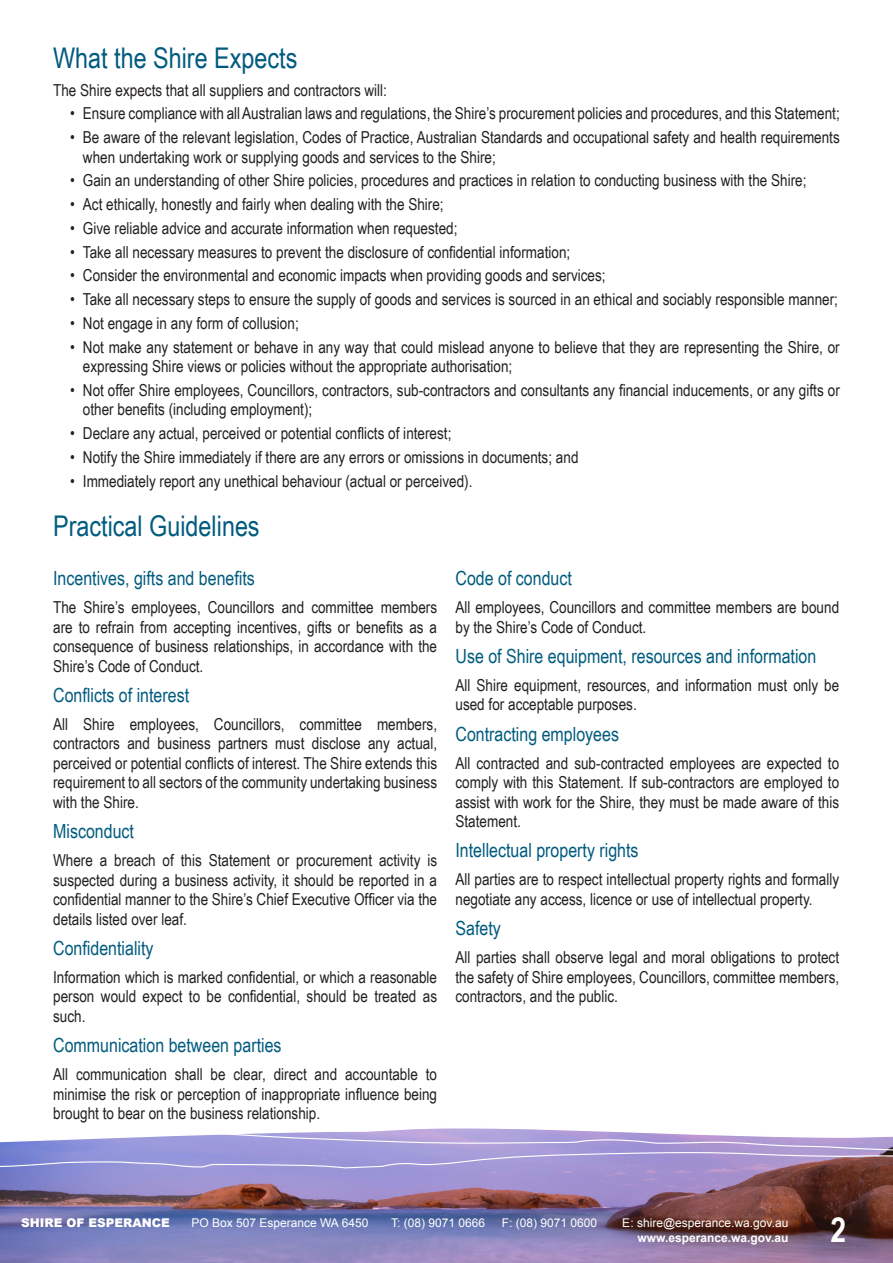
<style>
.page{position:relative;width:893px;height:1263px;background:#fff}
.page>*{position:absolute;margin:0;border:0;box-sizing:border-box;transform-origin:0 0}
.t1{font:700 34.5px "Arial Narrow";color:#fff}
.Bus_Ethics_Title{font:28.5px "Arial Narrow";color:#015b7e}
.Bus_Ethi_Subtitle{font:19.5px "Arial Narrow";color:#015b7e}
.Body{font:16.5px/19.5px "Arial Narrow";color:#231f20;text-align:justify}
.t2{font:12px "Arial";color:#fff}
.t3{font:700 12px "Arial";color:#fff}
.t4{font:900 12px "Arial";color:#fff}
</style>
<div class="page">
<img style="left:0;top:1128px;width:893px;height:135px">
<svg style="left:0;top:1132px;width:893px;height:37px;background:#aba2d7"></svg>
<p class="Bus_Ethics_Title" style="left:53px;top:37px;width:246px">What the Shire Expects</p>
<p class="Body" style="left:53px;top:79px;width:335px">The Shire expects that all suppliers and contractors will:</p>
<p class="Body" style="left:70px;top:103px;width:771px">• Ensure compliance with all Australian laws and regulations, the Shire’s procurement policies and procedures, and this Statement;</p>
<p class="Body" style="left:83px;top:127px;width:758px;text-indent:-13px">• Be aware of the relevant legislation, Codes of Practice, Australian Standards and occupational safety and health requirements when undertaking work or supplying goods and services to the Shire;</p>
<p class="Body" style="left:70px;top:170px;width:738px">• Gain an understanding of other Shire policies, procedures and practices in relation to conducting business with the Shire;</p>
<p class="Body" style="left:70px;top:194px;width:375px">• Act ethically, honestly and fairly when dealing with the Shire;</p>
<p class="Body" style="left:70px;top:218px;width:389px">• Give reliable advice and accurate information when requested;</p>
<p class="Body" style="left:70px;top:241px;width:502px">• Take all necessary measures to prevent the disclosure of confidential information;</p>
<p class="Body" style="left:70px;top:265px;width:537px">• Consider the environmental and economic impacts when providing goods and services;</p>
<p class="Body" style="left:70px;top:289px;width:769px">• Take all necessary steps to ensure the supply of goods and services is sourced in an ethical and sociably responsible manner;</p>
<p class="Body" style="left:70px;top:313px;width:230px">• Not engage in any form of collusion;</p>
<p class="Body" style="left:83px;top:336px;width:758px;text-indent:-13px">• Not make any statement or behave in any way that could mislead anyone to believe that they are representing the Shire, or expressing Shire views or policies without the appropriate authorisation;</p>
<p class="Body" style="left:83px;top:380px;width:758px;text-indent:-13px">• Not offer Shire employees, Councillors, contractors, sub-contractors and consultants any financial inducements, or any gifts or other benefits (including employment);</p>
<p class="Body" style="left:70px;top:423px;width:383px">• Declare any actual, perceived or potential conflicts of interest;</p>
<p class="Body" style="left:70px;top:447px;width:510px">• Notify the Shire immediately if there are any errors or omissions in documents; and</p>
<p class="Body" style="left:70px;top:470px;width:404px">• Immediately report any unethical behaviour (actual or perceived).</p>
<p class="Bus_Ethics_Title" style="left:53px;top:505px;width:208px">Practical Guidelines</p>
<p class="Bus_Ethi_Subtitle" style="left:53px;top:564px;width:203px">Incentives, gifts and benefits</p>
<p class="Body" style="left:53px;top:597px;width:385px">The Shire’s employees, Councillors and committee members are to refrain from accepting incentives, gifts or benefits as a consequence of business relationships, in accordance with the Shire’s Code of Conduct.</p>
<p class="Bus_Ethi_Subtitle" style="left:53px;top:681px;width:137px">Conflicts of interest</p>
<p class="Body" style="left:53px;top:714px;width:385px">All Shire employees, Councillors, committee members, contractors and business partners must disclose any actual, perceived or potential conflicts of interest. The Shire extends this requirement to all sectors of the community undertaking business with the Shire.</p>
<p class="Bus_Ethi_Subtitle" style="left:53px;top:817px;width:82px">Misconduct</p>
<p class="Body" style="left:53px;top:850px;width:385px">Where a breach of this Statement or procurement activity is suspected during a business activity, it should be reported in a confidential manner to the Shire’s Chief Executive Officer via the details listed over leaf.</p>
<p class="Bus_Ethi_Subtitle" style="left:53px;top:934px;width:102px">Confidentiality</p>
<p class="Body" style="left:53px;top:967px;width:385px">Information which is marked confidential, or which a reasonable person would expect to be confidential, should be treated as such.</p>
<p class="Bus_Ethi_Subtitle" style="left:53px;top:1031px;width:230px">Communication between parties</p>
<p class="Body" style="left:53px;top:1064px;width:385px">All communication shall be clear, direct and accountable to minimise the risk or perception of inappropriate influence being brought to bear on the business relationship.</p>
<p class="Bus_Ethi_Subtitle" style="left:455px;top:564px;width:118px">Code of conduct</p>
<p class="Body" style="left:455px;top:597px;width:385px">All employees, Councillors and committee members are bound by the Shire’s Code of Conduct.</p>
<p class="Bus_Ethi_Subtitle" style="left:455px;top:642px;width:362px">Use of Shire equipment, resources and information</p>
<p class="Body" style="left:455px;top:675px;width:385px">All Shire equipment, resources, and information must only be used for acceptable purposes.</p>
<p class="Bus_Ethi_Subtitle" style="left:455px;top:719px;width:165px">Contracting employees</p>
<p class="Body" style="left:455px;top:752px;width:385px">All contracted and sub-contracted employees are expected to comply with this Statement. If sub-contractors are employed to assist with work for the Shire, they must be made aware of this Statement.</p>
<p class="Bus_Ethi_Subtitle" style="left:455px;top:836px;width:185px">Intellectual property rights</p>
<p class="Body" style="left:455px;top:869px;width:385px">All parties are to respect intellectual property rights and formally negotiate any access, licence or use of intellectual property.</p>
<p class="Bus_Ethi_Subtitle" style="left:455px;top:914px;width:47px">Safety</p>
<p class="Body" style="left:455px;top:947px;width:385px">All parties shall observe legal and moral obligations to protect the safety of Shire employees, Councillors, committee members, contractors, and the public.</p>
<p class="t4" style="left:21px;top:1214px;width:150px">SHIRE OF ESPERANCE</p>
<p class="t2" style="left:191px;top:1215px;width:178px">PO Box 507 Esperance WA 6450</p>
<p class="t2" style="left:391px;top:1215px;width:96px">T: (08) 9071 0666</p>
<p class="t2" style="left:502px;top:1215px;width:97px">F: (08) 9071 0600</p>
<p class="t2" style="left:622px;top:1215px;width:168px">E: shire@esperance.wa.gov.au</p>
<p class="t3" style="left:638px;top:1229px;width:152px">www.esperance.wa.gov.au</p>
<h1 class="t1" style="left:831px;top:1203px;width:17px">2</h1>
</div>
